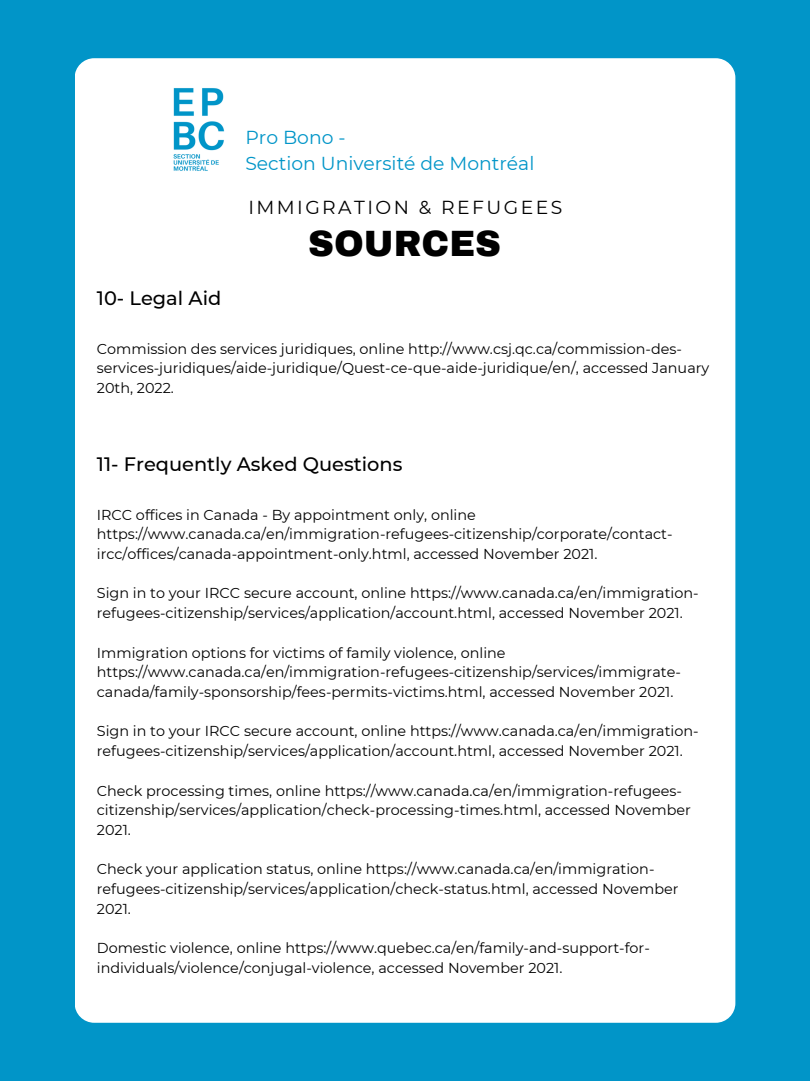
<style>
.page{position:relative;width:810px;height:1081px;background:#fff}
.page>*{position:absolute;margin:0;border:0;box-sizing:border-box;transform-origin:0 0}
.t1{font:900 35.75px "Archivo";color:#000}
.t2{font:500 19.38px "Montserrat";color:#000}
.t3{font:18.75px/26.2px "Montserrat";color:#0195c8}
.t4{font:18.75px "Montserrat";letter-spacing:.13em;color:#000}
.t5{font:14.38px/19.7px "Montserrat";color:#000}
</style>
<div class="page">
<div style="left:0;top:0;width:810px;height:1080px;background:#0195c8"></div>
<div style="left:75px;top:58px;width:660px;height:963px;background:#fff;border-radius:20px"></div>
<img style="left:173px;top:88px;width:52px;height:83px">
<h3 class="t3" style="left:245px;top:124px;width:290px">Pro Bono -<br>Section Université de Montréal</h3>
<h3 class="t4" style="left:248px;top:195px;width:315px">IMMIGRATION &amp; REFUGEES</h3>
<h1 class="t1" style="left:308px;top:224px;width:194px">SOURCES</h1>
<h2 class="t2" style="left:97px;top:286px;width:126px">10- Legal Aid</h2>
<p class="t5" style="left:97px;top:338px;width:614px">Commission des services juridiques, online http://www.csj.qc.ca/commission-des&shy;services-juridiques/aide-juridique/Quest-ce-que-aide-juridique/en/, accessed January<br>20th, 2022.</p>
<h2 class="t2" style="left:97px;top:452px;width:307px">11- Frequently Asked Questions</h2>
<p class="t5" style="left:97px;top:504px;width:577px">IRCC offices in Canada - By appointment only, online https://www.canada.ca/en/immigration-refugees-citizenship/corporate/contact&shy;ircc/offices/canada-appointment-only.html, accessed November 2021.</p>
<p class="t5" style="left:97px;top:583px;width:603px">Sign in to your IRCC secure account, online https://www.canada.ca/en/immigration&shy;refugees-citizenship/services/application/account.html, accessed November 2021.</p>
<p class="t5" style="left:97px;top:642px;width:586px">Immigration options for victims of family violence, online https://www.canada.ca/en/immigration-refugees-citizenship/services/immigrate&shy;canada/family-sponsorship/fees-permits-victims.html, accessed November 2021.</p>
<p class="t5" style="left:97px;top:721px;width:603px">Sign in to your IRCC secure account, online https://www.canada.ca/en/immigration&shy;refugees-citizenship/services/application/account.html, accessed November 2021.</p>
<p class="t5" style="left:97px;top:780px;width:596px">Check processing times, online https://www.canada.ca/en/immigration-refugees&shy;citizenship/services/application/check-processing-times.html, accessed November<br>2021.</p>
<p class="t5" style="left:97px;top:859px;width:583px">Check your application status, online https://www.canada.ca/en/immigration&shy;refugees-citizenship/services/application/check-status.html, accessed November<br>2021.</p>
<p class="t5" style="left:97px;top:937px;width:555px">Domestic violence, online https://www.quebec.ca/en/family-and-support-for&shy;individuals/violence/conjugal-violence, accessed November 2021.</p>
</div>
